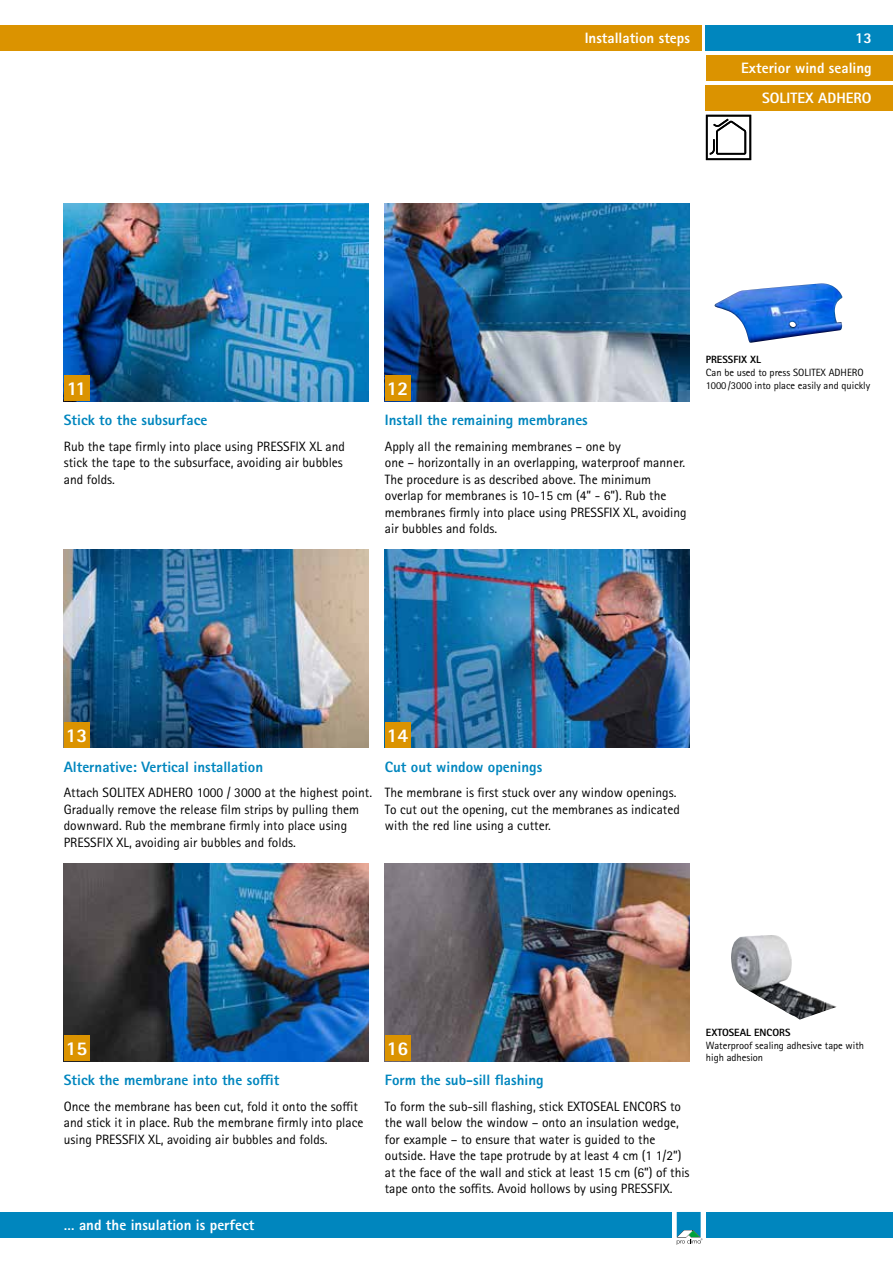
<style>
.page{position:relative;width:893px;height:1263px;background:#fff}
.page>*{position:absolute;margin:0;border:0;box-sizing:border-box;transform-origin:0 0}
.t1{font:800 19.5px "Rotis Sans Serif Pro";color:#fff}
.t2{font:800 15px "Rotis Sans Serif Pro";color:#0086be}
.t3{font:800 15px/29.7px "Rotis Sans Serif Pro";color:#fff;text-align:right}
.t4{font:13.5px/16.5px "Rotis Sans Serif Pro";color:#000}
.t5{font:10.5px/12.6px "Rotis Sans Serif Pro";color:#000}
.t6{font:800 10.5px "Rotis Sans Serif Pro";color:#000}
</style>
<div class="page">
<div style="left:706px;top:26px;width:187px;height:25px;background:#0086be"></div>
<div style="left:706px;top:55px;width:187px;height:26px;background:#db9300"></div>
<div style="left:0;top:1212px;width:672px;height:25px;background:#0086be"></div>
<div style="left:706px;top:1212px;width:187px;height:25px;background:#0086be"></div>
<svg style="left:677px;top:1212px;width:26px;height:33px"></svg>
<div style="left:0;top:26px;width:702px;height:25px;background:#db9300"></div>
<div style="left:706px;top:85px;width:187px;height:26px;background:#db9300"></div>
<svg style="left:706px;top:115px;width:45px;height:45px"></svg>
<img style="left:64px;top:550px;width:305px;height:198px">
<img style="left:64px;top:863px;width:305px;height:198px">
<img style="left:385px;top:550px;width:305px;height:198px">
<img style="left:385px;top:863px;width:305px;height:198px">
<div style="left:64px;top:722px;width:25px;height:26px;background:#db9300"></div>
<div style="left:64px;top:1036px;width:25px;height:25px;background:#db9300"></div>
<div style="left:385px;top:722px;width:25px;height:26px;background:#db9300"></div>
<div style="left:385px;top:1036px;width:25px;height:25px;background:#db9300"></div>
<img style="left:64px;top:203px;width:305px;height:198px">
<img style="left:385px;top:203px;width:305px;height:198px">
<div style="left:64px;top:376px;width:25px;height:25px;background:#db9300"></div>
<div style="left:385px;top:376px;width:25px;height:25px;background:#db9300"></div>
<img style="left:714px;top:283px;width:128px;height:60px">
<img style="left:731px;top:935px;width:106px;height:85px">
<p class="t3" style="left:585px;top:23px;width:107px">Installation steps</p>
<p class="t3" style="left:741px;top:23px;width:132px">13<br>Exterior wind sealing</p>
<p class="t3" style="left:762px;top:83px;width:111px">SOLITEX ADHERO</p>
<h1 class="t1" style="left:67px;top:376px;width:21px">11</h1>
<h1 class="t1" style="left:387px;top:376px;width:23px">12</h1>
<p class="t2" style="left:64px;top:410px;width:145px">Stick to the subsurface</p>
<p class="t4" style="left:64px;top:438px;width:283px">Rub the tape firmly into place using PRESSFIX XL and stick the tape to the subsurface, avoiding air bubbles and folds.</p>
<p class="t2" style="left:385px;top:410px;width:205px">Install the remaining membranes</p>
<p class="t4" style="left:385px;top:438px;width:303px">Apply all the remaining membranes – one by<br>one – horizontally in an overlapping, waterproof manner.<br>The procedure is as described above. The minimum overlap for membranes is 10-15 cm (4” - 6”). Rub the membranes firmly into place using PRESSFIX XL, avoiding air bubbles and folds.</p>
<p class="t6" style="left:706px;top:353px;width:57px">PRESSFIX XL</p>
<p class="t5" style="left:706px;top:366px;width:166px">Can be used to press SOLITEX ADHERO<br>1000/3000 into place easily and quickly</p>
<h1 class="t1" style="left:66px;top:723px;width:23px">13</h1>
<p class="t2" style="left:64px;top:757px;width:201px">Alternative: Vertical installation</p>
<p class="t4" style="left:64px;top:784px;width:310px">Attach SOLITEX ADHERO 1000 / 3000 at the highest point.<br>Gradually remove the release film strips by pulling them downward. Rub the membrane firmly into place using PRESSFIX XL, avoiding air bubbles and folds.</p>
<h1 class="t1" style="left:387px;top:723px;width:23px">14</h1>
<p class="t2" style="left:385px;top:757px;width:159px">Cut out window openings</p>
<p class="t4" style="left:385px;top:784px;width:297px">The membrane is first stuck over any window openings.<br>To cut out the opening, cut the membranes as indicated with the red line using a cutter.</p>
<h1 class="t1" style="left:66px;top:1036px;width:23px">15</h1>
<p class="t2" style="left:64px;top:1070px;width:217px">Stick the membrane into the soffit</p>
<p class="t4" style="left:64px;top:1098px;width:301px">Once the membrane has been cut, fold it onto the soffit and stick it in place. Rub the membrane firmly into place using PRESSFIX XL, avoiding air bubbles and folds.</p>
<p class="t3" style="left:64px;top:1210px;width:192px">… and the insulation is perfect</p>
<h1 class="t1" style="left:387px;top:1036px;width:23px">16</h1>
<p class="t2" style="left:385px;top:1070px;width:160px">Form the sub-sill flashing</p>
<p class="t4" style="left:385px;top:1098px;width:306px">To form the sub-sill flashing, stick EXTOSEAL ENCORS to the wall below the window – onto an insulation wedge, for example – to ensure that water is guided to the outside. Have the tape protrude by at least 4 cm (1 1/2”) at the face of the wall and stick at least 15 cm (6”) of this tape onto the soffits. Avoid hollows by using PRESSFIX.</p>
<p class="t6" style="left:706px;top:1026px;width:86px">EXTOSEAL ENCORS</p>
<p class="t5" style="left:706px;top:1039px;width:160px">Waterproof sealing adhesive tape with high adhesion</p>
</div>
